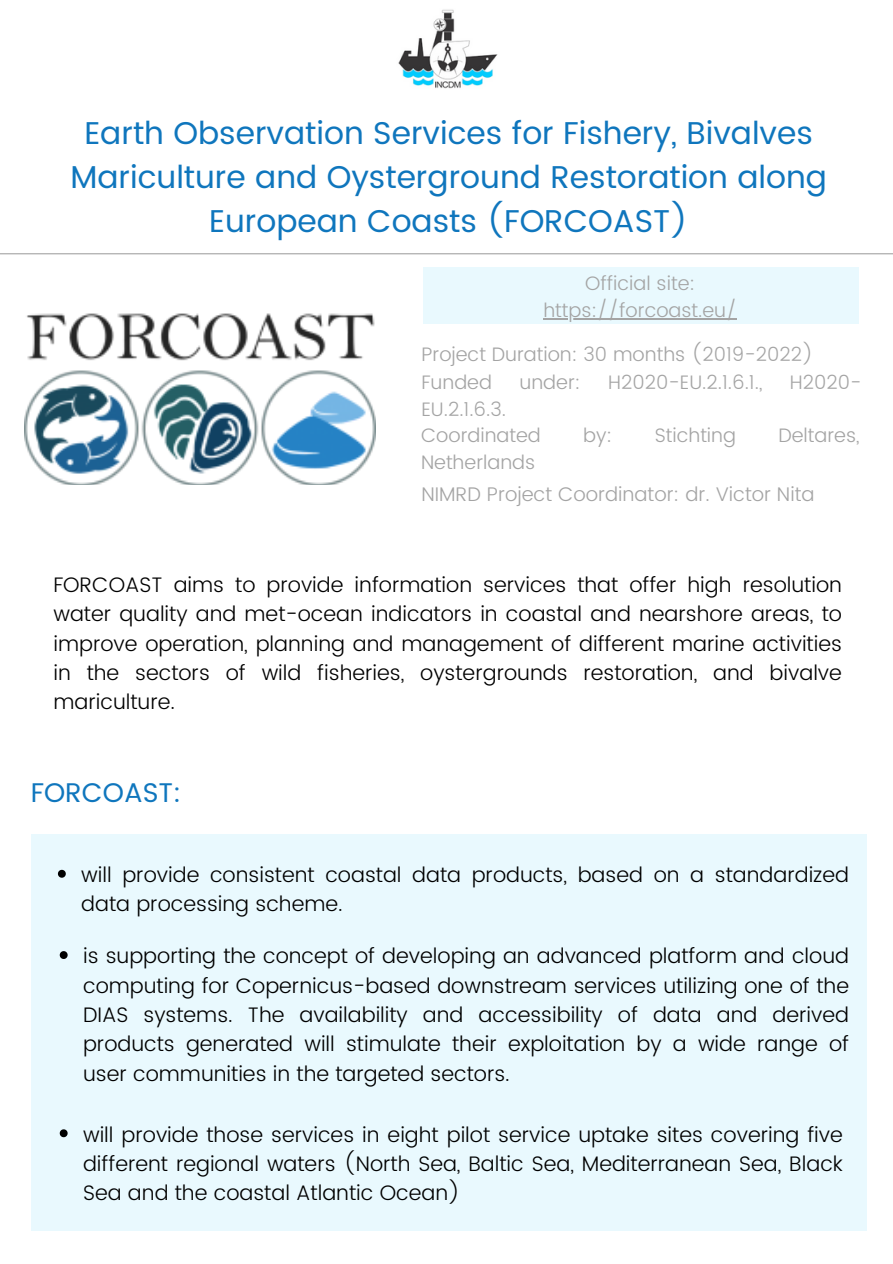
<style>
.page{position:relative;width:893px;height:1264px;background:#fff}
.page>*{position:absolute;margin:0;border:0;box-sizing:border-box;transform-origin:0 0}
.t1{font:31.5px/43.8px "Poppins";color:#0f76bd;text-align:center}
.t2{font:27px "Poppins";color:#0f76bd}
.t3{font:300 21px/29.2px "Poppins";color:#000;text-align:justify}
.t4{font:300 19.65px "Poppins";color:#a4a4a4}
.t5{font:300 19.5px "Poppins";color:#a4a4a4}
</style>
<div class="page">
<img style="left:24px;top:313px;width:351px;height:171px">
<hr style="left:0;top:253px;width:892px;height:1px;background:#a4a4a4">
<img style="left:398px;top:9px;width:100px;height:80px">
<div style="left:423px;top:267px;width:436px;height:57px;background:#e9f9fe"></div>
<hr style="left:543px;top:318px;width:194px;height:1px;background:#a4a4a4">
<div style="left:31px;top:834px;width:835px;height:396px;background:#e9f9fe"></div>
<svg style="left:58px;top:869px;width:8px;height:8px"></svg>
<svg style="left:60px;top:1129px;width:8px;height:8px"></svg>
<svg style="left:60px;top:951px;width:8px;height:8px"></svg>
<h1 class="t1" style="left:70px;top:111px;width:758px">Earth Observation Services for Fishery, Bivalves<br>Mariculture and Oysterground Restoration along<br>European Coasts (FORCOAST)</h1>
<p class="t5" style="left:585px;top:272px;width:111px">Official site:</p>
<p class="t5" style="left:543px;top:299px;width:195px">https://forcoast.eu/</p>
<p class="t5" style="left:421px;top:342px;width:393px">Project Duration: 30 months (2019-2022)</p>
<p class="t5" style="left:421px;top:370px;width:72px">Funded</p>
<p class="t5" style="left:519px;top:370px;width:63px">under:</p>
<p class="t5" style="left:608px;top:370px;width:155px">H2020-EU.2.1.6.1.,</p>
<p class="t5" style="left:789px;top:370px;width:73px">H2020-</p>
<p class="t5" style="left:421px;top:397px;width:86px">EU.2.1.6.3.</p>
<p class="t5" style="left:421px;top:424px;width:121px">Coordinated</p>
<p class="t5" style="left:583px;top:424px;width:31px">by:</p>
<p class="t5" style="left:654px;top:424px;width:83px">Stichting</p>
<p class="t5" style="left:778px;top:424px;width:83px">Deltares,</p>
<p class="t5" style="left:421px;top:451px;width:116px">Netherlands</p>
<p class="t4" style="left:421px;top:483px;width:394px">NIMRD Project Coordinator: dr. Victor Nita</p>
<p class="t3" style="left:53px;top:570px;width:790px">FORCOAST aims to provide information services that offer high resolution water quality and met-ocean indicators in coastal and nearshore areas, to improve operation, planning and management of different marine activities in the sectors of wild fisheries, oystergrounds restoration, and bivalve mariculture.</p>
<p class="t2" style="left:31px;top:776px;width:152px">FORCOAST:</p>
<h2 class="t3" style="left:81px;top:860px;width:769px">will provide consistent coastal data products, based on a standardized data processing scheme.</h2>
<p class="t3" style="left:83px;top:941px;width:767px">is supporting the concept of developing an advanced platform and cloud computing for Copernicus-based downstream services utilizing one of the DIAS systems. The availability and accessibility of data and derived products generated will stimulate their exploitation by a wide range of user communities in the targeted sectors.</p>
<p class="t3" style="left:83px;top:1119px;width:761px">will provide those services in eight pilot service uptake sites covering five different regional waters (North Sea, Baltic Sea, Mediterranean Sea, Black Sea and the coastal Atlantic Ocean)</p>
</div>
